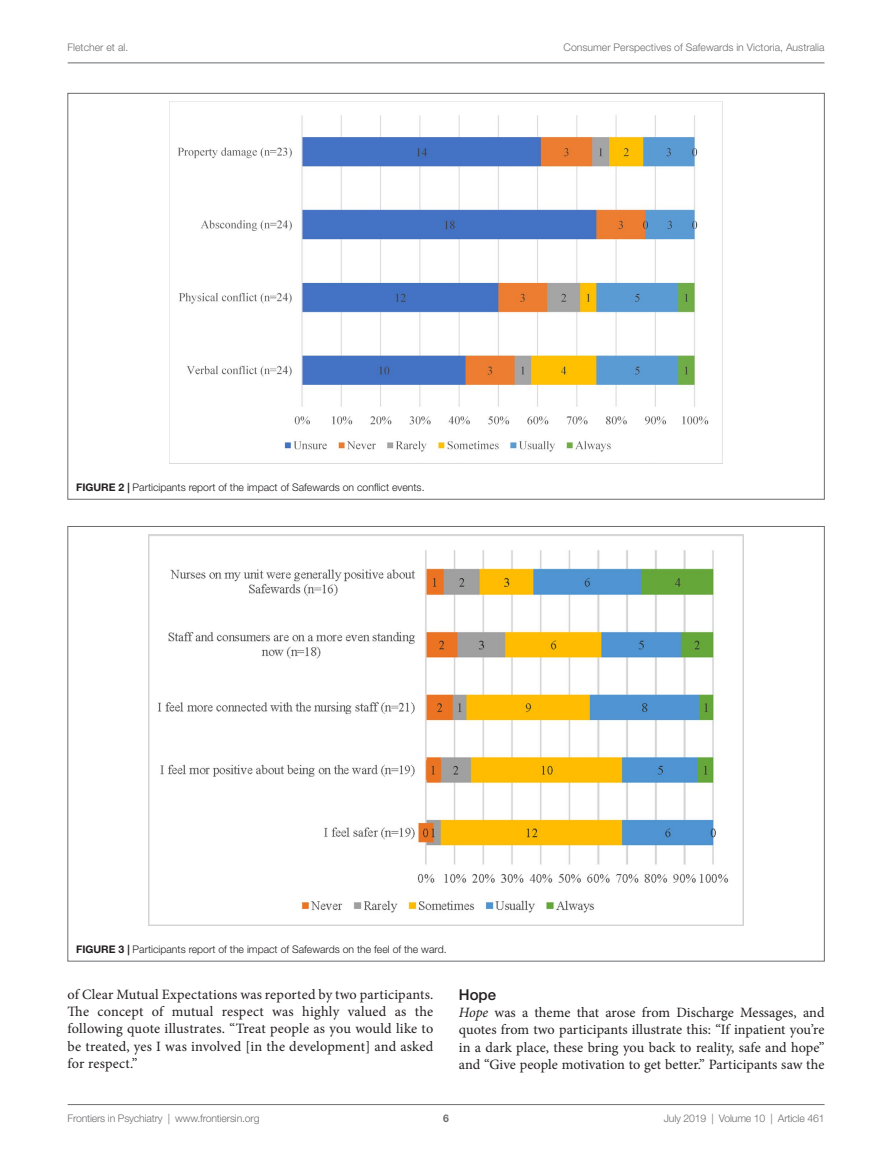
<style>
.page{position:relative;width:893px;height:1170px;background:#fff}
.page>*{position:absolute;margin:0;border:0;box-sizing:border-box;transform-origin:0 0}
._3{font:500 15px "Helvetica Neue LT Std";color:#231f20}
.T1{font:14.25px/17.2px "Minion Pro";letter-spacing:.005em;color:#231f20;text-align:justify}
.t1{font:300 10.5px "Helvetica Neue LT Std";letter-spacing:-.015em;color:#6c6d70}
.FC{font:300 10.5px "Helvetica Neue LT Std";color:#231f20}
.t2{font:700 10.5px "Helvetica Neue LT Std";color:#6c6d70}
.s1{font-weight:700}
.s2{font-style:italic}
</style>
<div class="page">
<hr style="left:68px;top:63px;width:756px;height:1px;background:#6c6d70">
<hr style="left:68px;top:1104px;width:756px;height:1px;background:#6c6d70">
<img style="left:170px;top:115px;width:552px;height:349px">
<img style="left:148px;top:535px;width:596px;height:390px">
<p class="t1" style="left:68px;top:41px;width:62px">Fletcher et al.</p>
<p class="t1" style="left:564px;top:41px;width:262px">Consumer Perspectives of Safewards in Victoria, Australia</p>
<p class="FC" style="left:76px;top:480px;width:350px"><span class="s1">FIGURE 2 |</span> Participants report of the impact of Safewards on conflict events.</p>
<p class="FC" style="left:76px;top:942px;width:372px"><span class="s1">FIGURE 3 |</span> Participants report of the impact of Safewards on the feel of the ward.</p>
<p class="T1" style="left:68px;top:985px;width:367px">of Clear Mutual Expectations was reported by two participants.<br>The concept of mutual respect was highly valued as the following quote illustrates. “Treat people as you would like to be treated, yes I was involved [in the development] and asked for respect.”</p>
<p class="_3" style="left:459px;top:985px;width:39px">Hope</p>
<p class="T1" style="left:459px;top:1003px;width:367px"><span class="s2">Hope</span> was a theme that arose from Discharge Messages, and quotes from two participants illustrate this: “If inpatient you’re in a dark place, these bring you back to reality, safe and hope” and “Give people motivation to get better.” Participants saw the</p>
<p class="t1" style="left:68px;top:1111px;width:193px">Frontiers in Psychiatry | www.frontiersin.org</p>
<p class="t2" style="left:443px;top:1111px;width:7px">6</p>
<p class="t1" style="left:664px;top:1111px;width:162px">July 2019 | Volume 10 | Article 461</p>
</div>
